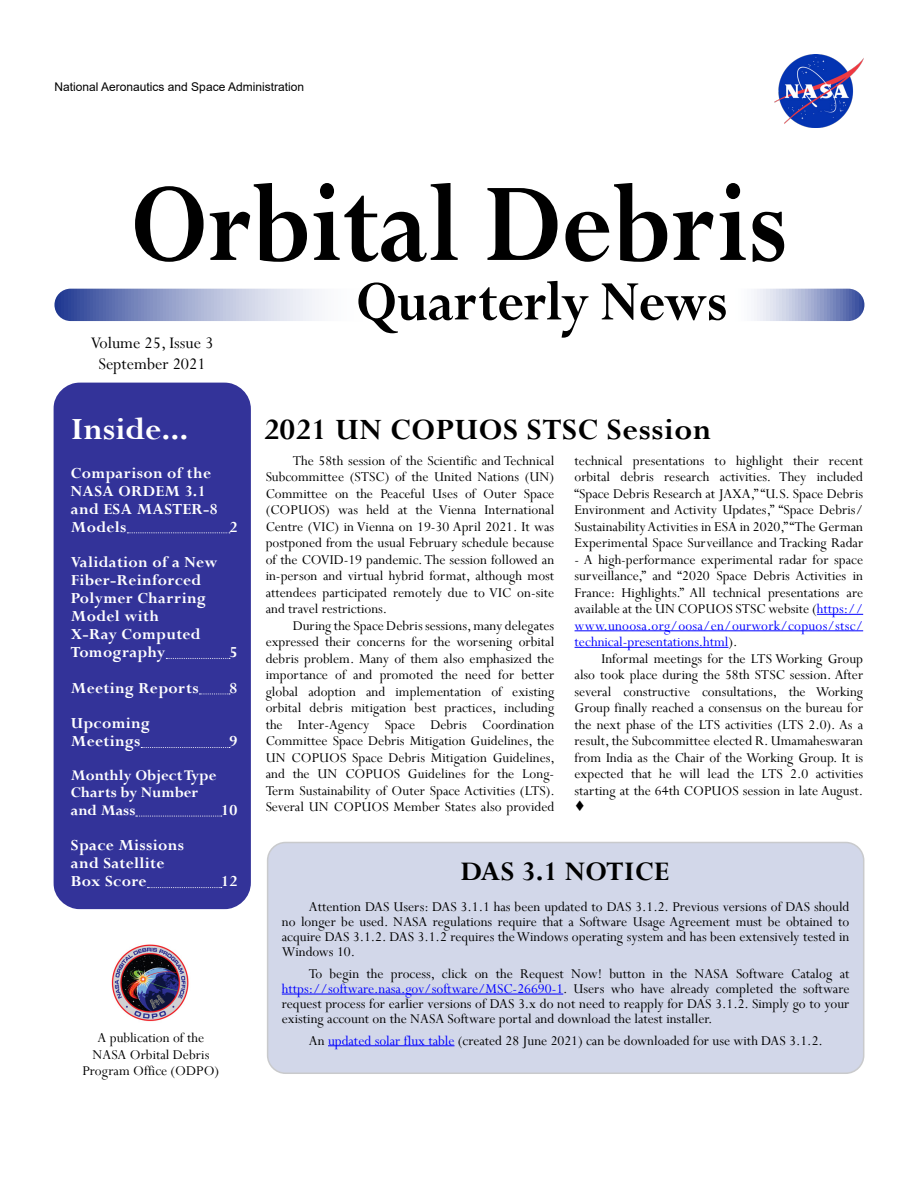
<style>
.page{position:relative;width:918px;height:1188px;background:#fff}
.page>*{position:absolute;margin:0;border:0;box-sizing:border-box;transform-origin:0 0}
.t1{font:700 122.85px "Perpetua";color:#000;scale:.88 1}
.t2{font:700 61.5px "Perpetua";letter-spacing:-.01em;color:#000;scale:.93 1}
.Title_for_TOC{font:700 34.5px "Perpetua";color:#fff}
.t3{font:700 33px "Perpetua";letter-spacing:.02em;color:#000}
.t4{font:700 30px "Perpetua";letter-spacing:.01em;color:#000}
.t5{font:18px "Perpetua";color:#000}
.t6{font:700 17.1px/18px "Perpetua";letter-spacing:.02em;color:#fff}
.t7{font:700 16.5px/16.5px "Perpetua";color:#fff}
.ODQN_Article_Text{font:15px/16.5px "Perpetua";color:#000;text-align:justify}
.t8{font:12px "Arial";color:#000}
.s1{color:#00f}
</style>
<div class="page">
<svg style="left:54px;top:289px;width:810px;height:32px"></svg>
<img style="left:775px;top:55px;width:88px;height:73px">
<div style="left:53px;top:382px;width:198px;height:527px;background:#339"></div>
<img style="left:111px;top:944px;width:78px;height:78px">
<svg style="left:127px;top:532px;width:103px;height:1px"></svg>
<svg style="left:166px;top:658px;width:64px;height:1px"></svg>
<svg style="left:199px;top:694px;width:31px;height:1px"></svg>
<svg style="left:141px;top:747px;width:89px;height:1px"></svg>
<svg style="left:136px;top:816px;width:86px;height:1px"></svg>
<svg style="left:147px;top:887px;width:75px;height:1px"></svg>
<hr style="left:817px;top:614px;width:46px;height:1px;background:#00f">
<hr style="left:575px;top:630px;width:288px;height:1px;background:#00f">
<hr style="left:575px;top:647px;width:154px;height:1px;background:#00f">
<div style="left:268px;top:843px;width:596px;height:230px;background:#d2d7e9;border-radius:18px"></div>
<div style="left:267px;top:842px;width:597px;height:232px;border:2px solid #c9cacc;border-radius:18px"></div>
<hr style="left:282px;top:994px;width:281px;height:1px;background:#00f">
<hr style="left:328px;top:1045px;width:127px;height:1px;background:#00f">
<p class="t8" style="left:55px;top:79px;width:251px">National Aeronautics and Space Administration</p>
<p class="t1" style="left:131px;top:147px;width:748px">Orbital Debris</p>
<p class="t5" style="left:91px;top:331px;width:124px">Volume 25, Issue 3</p>
<p class="t5" style="left:99px;top:353px;width:109px">September 2021</p>
<p class="t2" style="left:356px;top:263px;width:401px">Quarterly News</p>
<h2 class="Title_for_TOC" style="left:71px;top:408px;width:119px">Inside...</h2>
<h3 class="t3" style="left:264px;top:409px;width:449px">2021 UN COPUOS STSC Session</h3>
<p class="t6" style="left:71px;top:463px;width:148px">Comparison of the<br>NASA ORDEM 3.1 and ESA MASTER-8<br>Models</p>
<p class="ODQN_Article_Text" style="left:266px;top:452px;width:290px;text-indent:27px">The 58th session of the Scientific and Technical Subcommittee (STSC) of the United Nations (UN)<br>Committee on the Peaceful Uses of Outer Space (COPUOS) was held at the Vienna International Centre (VIC) in Vienna on 19-30 April 2021. It was postponed from the usual February schedule because of the COVID-19 pandemic. The session followed an in-person and virtual hybrid format, although most attendees participated remotely due to VIC on-site and travel restrictions.</p>
<p class="ODQN_Article_Text" style="left:266px;top:617px;width:291px;text-indent:27px">During the Space Debris sessions, many delegates expressed their concerns for the worsening orbital debris problem. Many of them also emphasized the importance of and promoted the need for better global adoption and implementation of existing orbital debris mitigation best practices, including the Inter-Agency Space Debris Coordination Committee Space Debris Mitigation Guidelines, the UN COPUOS Space Debris Mitigation Guidelines, and the UN COPUOS Guidelines for the Long-Term Sustainability of Outer Space Activities (LTS).<br>Several UN COPUOS Member States also provided</p>
<p class="ODQN_Article_Text" style="left:575px;top:452px;width:290px">technical presentations to highlight their recent orbital debris research activities. They included “Space Debris Research at JAXA,” “U.S. Space Debris Environment and Activity Updates,” “Space Debris/ Sustainability Activities in ESA in 2020,” “The German Experimental Space Surveillance and Tracking Radar</p>
<p class="ODQN_Article_Text" style="left:575px;top:551px;width:290px">- A high-performance experimental radar for space surveillance,” and “2020 Space Debris Activities in France: Highlights.” All technical presentations are available at the UN COPUOS STSC website (<span class="s1">https:// www.unoosa.org/oosa/en/ourwork/copuos/stsc/ technical-presentations.html</span>).</p>
<p class="ODQN_Article_Text" style="left:575px;top:650px;width:290px;text-indent:27px">Informal meetings for the LTS Working Group also took place during the 58th STSC session. After several constructive consultations, the Working Group finally reached a consensus on the bureau for the next phase of the LTS activities (LTS 2.0). As a result, the Subcommittee elected R. Umamaheswaran from India as the Chair of the Working Group. It is expected that he will lead the LTS 2.0 activities starting at the 64th COPUOS session in late August. ♦</p>
<p class="t6" style="left:229px;top:517px;width:9px">2</p>
<p class="t6" style="left:71px;top:553px;width:148px">Validation of a New<br>Fiber-Reinforced<br>Polymer Charring<br>Model with<br>X-Ray Computed<br>Tomography</p>
<p class="t6" style="left:229px;top:643px;width:9px">5</p>
<p class="t6" style="left:71px;top:678px;width:129px">Meeting Reports</p>
<p class="t6" style="left:229px;top:678px;width:9px">8</p>
<p class="t6" style="left:71px;top:714px;width:81px">Upcoming<br>Meetings</p>
<p class="t6" style="left:229px;top:732px;width:9px">9</p>
<p class="t7" style="left:71px;top:767px;width:147px">Monthly Object Type<br>Charts by Number</p>
<p class="t7" style="left:71px;top:802px;width:66px">and Mass</p>
<p class="t6" style="left:221px;top:801px;width:18px">10</p>
<p class="t6" style="left:71px;top:836px;width:115px">Space Missions and Satellite<br>Box Score</p>
<h1 class="t4" style="left:461px;top:852px;width:210px">DAS 3.1 NOTICE</h1>
<p class="t6" style="left:221px;top:872px;width:18px">12</p>
<p class="ODQN_Article_Text" style="left:82px;top:1029px;width:138px;text-align:center">A publication of the<br>NASA Orbital Debris<br>Program Office (ODPO)</p>
<p class="ODQN_Article_Text" style="left:282px;top:899px;width:569px;line-height:15px;text-indent:27px">Attention DAS Users: DAS 3.1.1 has been updated to DAS 3.1.2. Previous versions of DAS should no longer be used. NASA regulations require that a Software Usage Agreement must be obtained to acquire DAS 3.1.2. DAS 3.1.2 requires the Windows operating system and has been extensively tested in Windows 10.</p>
<p class="ODQN_Article_Text" style="left:282px;top:966px;width:569px;line-height:15px;text-indent:27px">To begin the process, click on the Request Now! button in the NASA Software Catalog at <span class="s1">https://software.nasa.gov/software/MSC-26690-1</span>. Users who have already completed the software request process for earlier versions of DAS 3.x do not need to reapply for DAS 3.1.2. Simply go to your existing account on the NASA Software portal and download the latest installer.</p>
<p class="ODQN_Article_Text" style="left:309px;top:1032px;width:516px">An <span class="s1">updated solar flux table</span> (created 28 June 2021) can be downloaded for use with DAS 3.1.2.</p>
</div>
